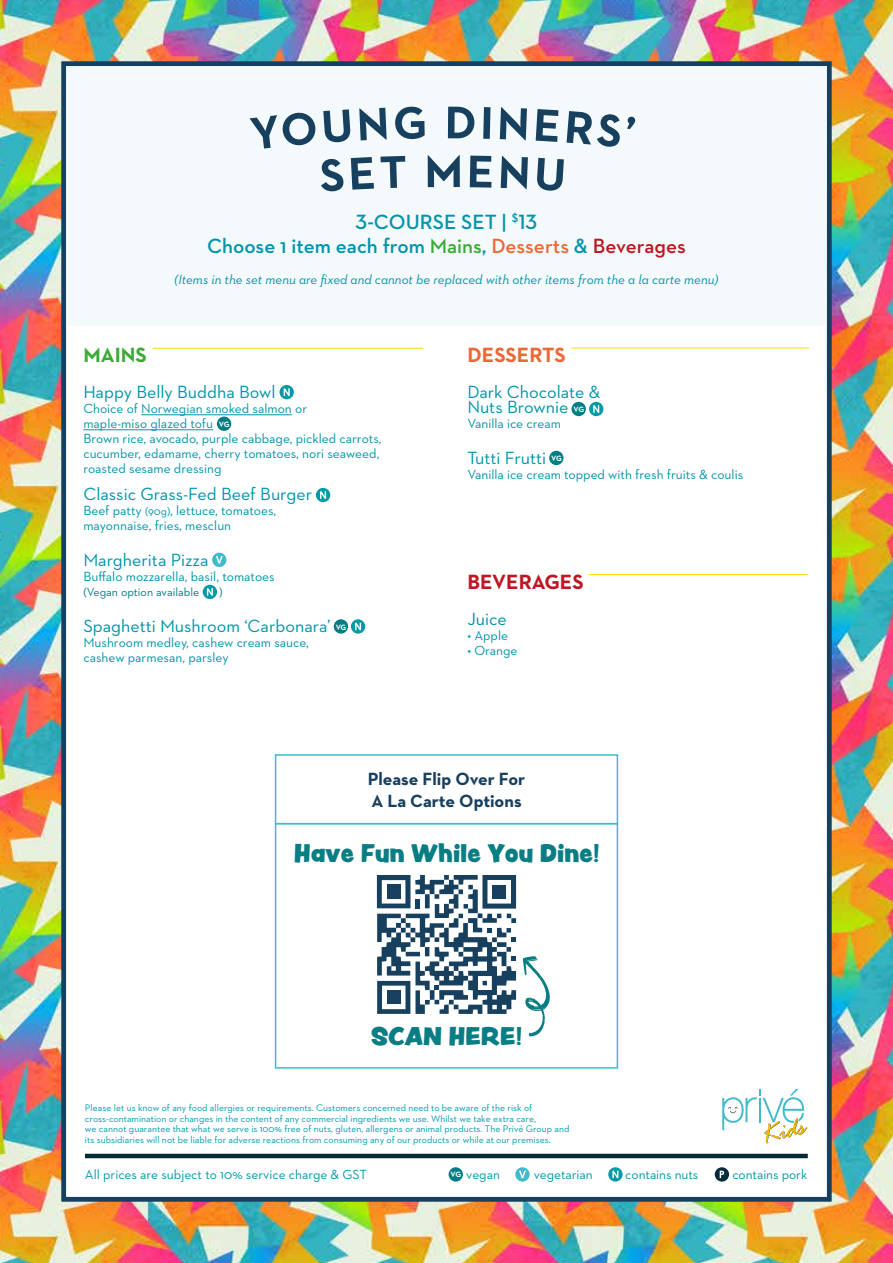
<style>
.page{position:relative;width:893px;height:1263px;background:#fff}
.page>*{position:absolute;margin:0;border:0;box-sizing:border-box;transform-origin:0 0}
.t1{font:22.65px "Peachy Keen JF";color:#087e84}
.t2{font:600 21px/24px "Neutraface 2 Text";color:#0094aa;text-align:center}
.t3{font:700 21px "Neutraface 2 Text";color:#be1622}
.t4{font:700 21px "Neutraface 2 Text";color:#ec6837}
.t5{font:700 21px "Neutraface 2 Text";color:#3aaa35}
.t6{font:18px/15px "Neutraface 2 Text";color:#0094aa}
.t7{font:700 18px/21.6px "Neutraface 2 Text";color:#173f5e}
.t8{font:13.5px/15px "Neutraface 2 Text";color:#0094aa}
.t9{font:13.5px "Neutraface 2 Text";letter-spacing:-.005em;color:#009aa7}
.t10{font:italic 13.5px "Neutraface 2 Text";color:#0094aa}
.t11{font:12px "Neutraface 2 Text";color:#007c84}
.t12{font:9.75px/10.5px "Neutraface 2 Text";color:#009caf}
.t13{font:700 7.95px "Neutraface 2 Text";letter-spacing:-.06em;color:#fff}
.s1{color:#3aaa35}
.s2{color:#ec6837}
.s3{color:#be1622}
.s4{font-size:11.25px}
.s5{font-weight:700;font-size:7.95px;color:#fff}
</style>
<div class="page">
<img style="left:0;top:0;width:893px;height:1263px">
<div style="left:62px;top:62px;width:769px;height:1139px;background:#fff"></div>
<div style="left:64px;top:66px;width:765px;height:260px;background:#f4fafc"></div>
<div style="left:62px;top:62px;width:769px;height:1139px;border:4px solid #173f5e"></div>
<hr style="left:85px;top:1154px;width:723px;height:4px;background:#062a39">
<svg style="left:715px;top:1167px;width:14px;height:14px"></svg>
<svg style="left:720px;top:1171px;width:4px;height:7px"></svg>
<svg style="left:608px;top:1167px;width:15px;height:14px"></svg>
<svg style="left:612px;top:1171px;width:6px;height:7px"></svg>
<div style="left:449px;top:1167px;width:14px;height:14px;background:#007c84;border-radius:50%"></div>
<svg style="left:515px;top:1167px;width:15px;height:14px"></svg>
<svg style="left:519px;top:1171px;width:7px;height:7px"></svg>
<svg style="left:722px;top:1089px;width:85px;height:54px"></svg>
<hr style="left:571px;top:348px;width:238px;height:1px;background:#ffde00">
<div style="left:571px;top:402px;width:15px;height:14px;background:#007c84;border-radius:50%"></div>
<div style="left:549px;top:451px;width:14px;height:14px;background:#007c84;border-radius:50%"></div>
<div style="left:589px;top:402px;width:14px;height:14px;background:#009aa7;border-radius:50%"></div>
<svg style="left:593px;top:405px;width:6px;height:8px"></svg>
<hr style="left:589px;top:574px;width:219px;height:1px;background:#ffde00">
<hr style="left:153px;top:348px;width:270px;height:1px;background:#ffde00">
<hr style="left:141px;top:414px;width:151px;height:1px;background:#0094aa">
<hr style="left:83px;top:429px;width:130px;height:1px;background:#0094aa">
<div style="left:203px;top:585px;width:14px;height:14px;background:#009aa7;border-radius:50%"></div>
<svg style="left:207px;top:588px;width:6px;height:8px"></svg>
<div style="left:334px;top:619px;width:14px;height:15px;background:#007c84;border-radius:50%"></div>
<svg style="left:351px;top:619px;width:14px;height:15px"></svg>
<svg style="left:355px;top:623px;width:6px;height:7px"></svg>
<div style="left:316px;top:488px;width:14px;height:14px;background:#009aa7;border-radius:50%"></div>
<svg style="left:320px;top:491px;width:6px;height:8px"></svg>
<div style="left:280px;top:385px;width:14px;height:14px;background:#009aa7;border-radius:50%"></div>
<svg style="left:284px;top:388px;width:6px;height:8px"></svg>
<div style="left:217px;top:417px;width:14px;height:14px;background:#007c84;border-radius:50%"></div>
<div style="left:212px;top:553px;width:14px;height:14px;background:#41bbca;border-radius:50%"></div>
<svg style="left:216px;top:556px;width:7px;height:8px"></svg>
<svg style="left:250px;top:112px;width:66px;height:37px"></svg>
<svg style="left:323px;top:109px;width:28px;height:34px"></svg>
<svg style="left:359px;top:108px;width:28px;height:32px"></svg>
<svg style="left:395px;top:107px;width:30px;height:32px"></svg>
<svg style="left:448px;top:107px;width:26px;height:31px"></svg>
<svg style="left:483px;top:107px;width:7px;height:32px"></svg>
<svg style="left:500px;top:107px;width:27px;height:33px"></svg>
<svg style="left:536px;top:109px;width:22px;height:33px"></svg>
<svg style="left:567px;top:111px;width:53px;height:36px"></svg>
<svg style="left:627px;top:116px;width:8px;height:13px"></svg>
<svg style="left:321px;top:159px;width:23px;height:33px"></svg>
<svg style="left:351px;top:157px;width:23px;height:33px"></svg>
<svg style="left:380px;top:156px;width:25px;height:32px"></svg>
<svg style="left:428px;top:155px;width:32px;height:32px"></svg>
<svg style="left:470px;top:156px;width:21px;height:32px"></svg>
<svg style="left:501px;top:156px;width:27px;height:33px"></svg>
<svg style="left:537px;top:158px;width:27px;height:33px"></svg>
<div style="left:275px;top:823px;width:343px;height:245px;background:#fff;border:2px solid #41bbca"></div>
<svg style="left:523px;top:956px;width:27px;height:80px"></svg>
<svg style="left:377px;top:875px;width:139px;height:139px"></svg>
<div style="left:275px;top:754px;width:343px;height:70px;background:#fff;border:2px solid #41bbca"></div>
<h2 class="t2" style="left:207px;top:210px;width:480px">3-COURSE SET | <sup>$</sup>13<br>Choose 1 item each from <span class="s1">Mains</span>, <span class="s2">Desserts</span> &amp; <span class="s3">Beverages</span></h2>
<h3 class="t10" style="left:175px;top:271px;width:545px">(Items in the set menu are fixed and cannot be replaced with other items from the a la carte menu)</h3>
<h2 class="t5" style="left:83px;top:341px;width:65px">MAINS</h2>
<h3 class="t6" style="left:83px;top:384px;width:194px">Happy Belly Buddha Bowl</h3>
<h3 class="t8" style="left:83px;top:401px;width:300px">Choice of Norwegian smoked salmon or<br>maple-miso glazed tofu<br>Brown rice, avocado, purple cabbage, pickled carrots, cucumber, edamame, cherry tomatoes, nori seaweed, roasted sesame dressing</h3>
<h3 class="t6" style="left:83px;top:486px;width:230px">Classic Grass-Fed Beef Burger</h3>
<h3 class="t8" style="left:83px;top:503px;width:194px">Beef patty <span class="s4">(90g)</span>, lettuce, tomatoes, mayonnaise, fries, mesclun</h3>
<h3 class="t6" style="left:83px;top:552px;width:127px">Margherita Pizza</h3>
<h3 class="t8" style="left:83px;top:569px;width:193px">Buffalo mozzarella, basil, tomatoes</h3>
<p class="t11" style="left:83px;top:584px;width:117px">(Vegan option available</p>
<p class="t11" style="left:219px;top:584px;width:5px">)</p>
<h3 class="t6" style="left:83px;top:618px;width:249px">Spaghetti Mushroom ‘Carbonara’</h3>
<h3 class="t8" style="left:83px;top:635px;width:227px">Mushroom medley, cashew cream sauce, cashew parmesan, parsley</h3>
<p class="t13" style="left:219px;top:419px;width:12px">VG</p>
<p class="t13" style="left:336px;top:622px;width:12px">VG</p>
<h2 class="t4" style="left:467px;top:341px;width:100px">DESSERTS</h2>
<h3 class="t6" style="left:467px;top:384px;width:135px">Dark Chocolate &amp;<br>Nuts Brownie</h3>
<h3 class="t8" style="left:467px;top:416px;width:95px">Vanilla ice cream</h3>
<h3 class="t6" style="left:467px;top:450px;width:80px">Tutti Frutti</h3>
<h3 class="t8" style="left:467px;top:467px;width:277px">Vanilla ice cream topped with fresh fruits &amp; coulis</h3>
<p class="t13" style="left:574px;top:404px;width:12px">VG</p>
<p class="t13" style="left:551px;top:453px;width:12px">VG</p>
<h2 class="t3" style="left:467px;top:568px;width:118px">BEVERAGES</h2>
<h3 class="t6" style="left:467px;top:611px;width:41px">Juice</h3>
<h3 class="t8" style="left:467px;top:627px;width:42px">• Apple</h3>
<h3 class="t8" style="left:467px;top:642px;width:52px">• Orange</h3>
<h3 class="t7" style="left:368px;top:768px;width:159px">Please Flip Over For<br>A La Carte Options</h3>
<h1 class="t1" style="left:294px;top:836px;width:306px">Have Fun While You Dine!</h1>
<h1 class="t1" style="left:371px;top:1019px;width:152px">SCAN HERE!</h1>
<p class="t12" style="left:85px;top:1102px;width:486px">Please let us know of any food allergies or requirements. Customers concerned need to be aware of the risk of cross-contamination or changes in the content of any commercial ingredients we use. Whilst we take extra care,<br>we cannot guarantee that what we serve is 100% free of nuts, gluten, allergens or animal products. The Privé Group and its subsidiaries will not be liable for adverse reactions from consuming any of our products or while at our premises.</p>
<h3 class="t9" style="left:85px;top:1166px;width:284px">All prices are subject to 10% service charge &amp; GST</h3>
<h3 class="t9" style="left:451px;top:1166px;width:51px"><span class="s5">VG</span> vegan</h3>
<h3 class="t9" style="left:534px;top:1166px;width:61px">vegetarian</h3>
<h3 class="t9" style="left:625px;top:1166px;width:75px">contains nuts</h3>
<h3 class="t9" style="left:732px;top:1166px;width:76px">contains pork</h3>
</div>
